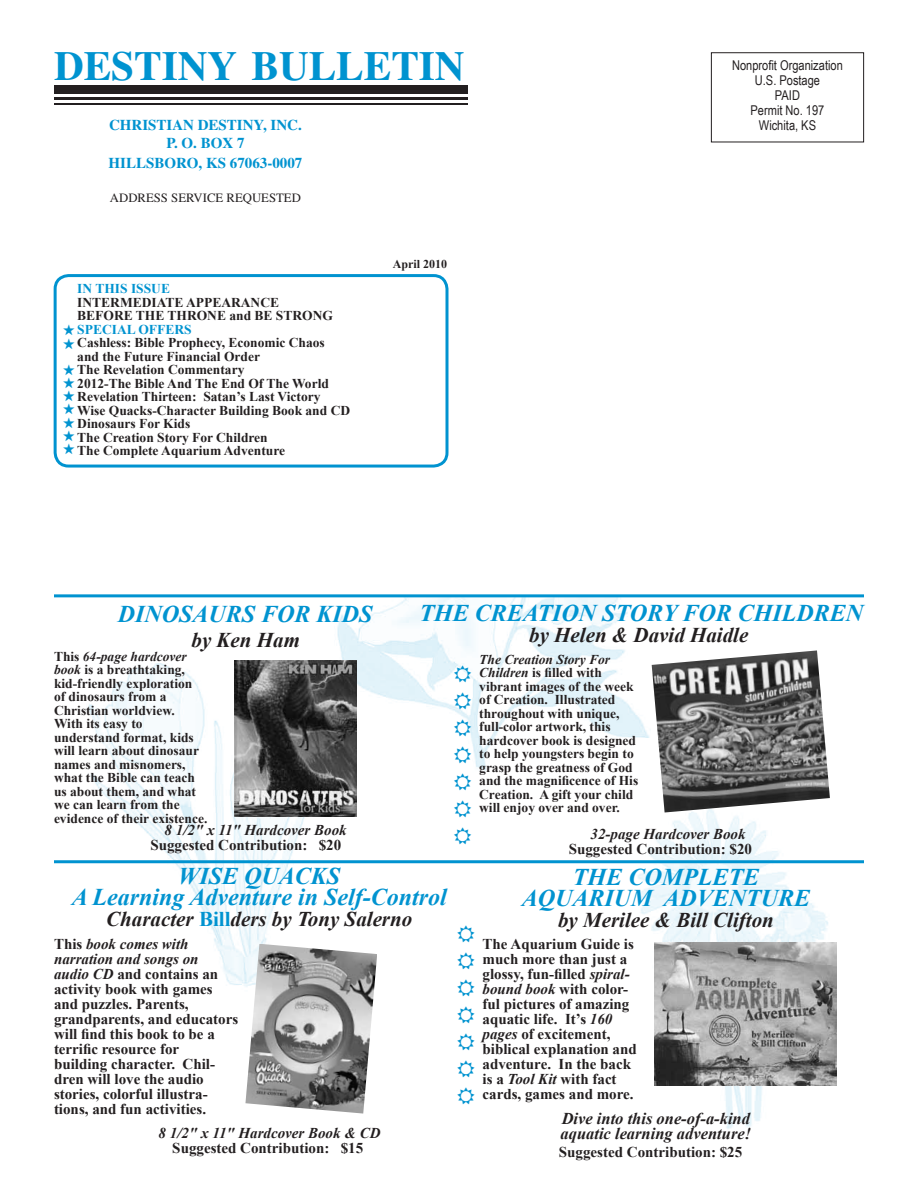
<style>
.page{position:relative;width:918px;height:1188px;background:#fff}
.page>*{position:absolute;margin:0;border:0;box-sizing:border-box;transform-origin:0 0}
.t1{font:700 41.25px "Times";color:#0093d0}
.t2{font:italic 700 24px/21px "Times New Roman";color:#0093d0;text-align:center}
.t3{font:italic 700 21px "Times New Roman";color:#231f20}
.t4{font:italic 700 16.5px/15px "Times New Roman";color:#231f20}
.t5{font:700 15px/15px "Times New Roman";color:#231f20}
.t6{font:italic 700 15px "Times New Roman";color:#231f20}
.t7{font:700 15px/18px "Times";color:#0093d0;text-align:center}
.t8{font:15px/13.2px "Zapf Dingbats";color:#0093d0;text-align:justify}
.t9{font:700 13.5px/13.5px "Times New Roman";color:#231f20}
.t10{font:13.5px/15px "Arial Narrow";color:#231f20;text-align:center}
.t11{font:700 13.5px "Times New Roman";color:#0093d0}
.t12{font:12.75px "Times";color:#231f20}
.t13{font:700 12px "Times New Roman";color:#231f20}
.s1{font-style:italic}
.s2{font-style:normal;color:#0093d0}
</style>
<div class="page">
<img style="left:54px;top:597px;width:810px;height:532px">
<div style="left:711px;top:52px;width:153px;height:90px;border:1px solid #231f20"></div>
<div style="left:54px;top:85px;width:413px;height:9px;background:#231f20"></div>
<hr style="left:54px;top:97px;width:413px;height:3px;background:#231f20">
<hr style="left:54px;top:103px;width:413px;height:2px;background:#231f20">
<div style="left:54px;top:274px;width:394px;height:194px;border:3px solid #0093d0;border-radius:14px"></div>
<hr style="left:54px;top:594px;width:810px;height:3px;background:#0093d0">
<hr style="left:54px;top:860px;width:810px;height:3px;background:#0093d0">
<img style="left:234px;top:660px;width:122px;height:156px">
<img style="left:652px;top:650px;width:178px;height:163px">
<img style="left:245px;top:944px;width:132px;height:170px">
<img style="left:654px;top:943px;width:183px;height:143px">
<svg style="left:454px;top:666px;width:17px;height:17px"></svg>
<svg style="left:454px;top:693px;width:17px;height:17px"></svg>
<svg style="left:454px;top:720px;width:17px;height:17px"></svg>
<svg style="left:454px;top:747px;width:17px;height:17px"></svg>
<svg style="left:454px;top:774px;width:17px;height:17px"></svg>
<svg style="left:454px;top:801px;width:17px;height:17px"></svg>
<svg style="left:454px;top:828px;width:17px;height:17px"></svg>
<svg style="left:458px;top:926px;width:17px;height:17px"></svg>
<svg style="left:458px;top:953px;width:17px;height:17px"></svg>
<svg style="left:458px;top:980px;width:17px;height:17px"></svg>
<svg style="left:458px;top:1007px;width:17px;height:17px"></svg>
<svg style="left:458px;top:1034px;width:17px;height:17px"></svg>
<svg style="left:458px;top:1061px;width:17px;height:17px"></svg>
<svg style="left:458px;top:1088px;width:17px;height:17px"></svg>
<h1 class="t1" style="left:54px;top:41px;width:412px">DESTINY BULLETIN</h1>
<p class="t7" style="left:109px;top:116px;width:194px">CHRISTIAN DESTINY, INC.<br>P. O. BOX 7</p>
<p class="t7" style="left:109px;top:154px;width:195px">HILLSBORO, KS 67063-0007</p>
<p class="t12" style="left:110px;top:190px;width:192px">ADDRESS SERVICE REQUESTED</p>
<p class="t11" style="left:77px;top:279px;width:84px">IN THIS ISSUE</p>
<p class="t9" style="left:77px;top:295px;width:10px">INTE</p>
<p class="t9" style="left:110px;top:295px;width:95px">RMEDIATE APPE</p>
<p class="t9" style="left:221px;top:295px;width:58px">ARANCE</p>
<p class="t9" style="left:77px;top:308px;width:69px">BEFORE THE</p>
<p class="t9" style="left:168px;top:308px;width:40px">THRONE</p>
<p class="t9" style="left:229px;top:308px;width:105px">and BE STRONG</p>
<p class="t11" style="left:77px;top:320px;width:116px">SPECIAL OFFERS</p>
<p class="t9" style="left:77px;top:335px;width:274px">Cashless: Bible Prophecy, Economic Chaos<br>and the Future Financial Order<br>The Revelation Commentary<br>2012-The Bible And The End Of The World Revelation Thirteen: Satan’s Last Victory Wise Quacks-Character Building Book and CD Dinosaurs For Kids<br>The Creation Story For Children<br>The Complete Aquarium Adventure</p>
<p class="t8" style="left:63px;top:363px;width:14px">★ ★ ★ ★ ★ ★ ★</p>
<p class="t13" style="left:393px;top:256px;width:56px">April 2010</p>
<p class="t10" style="left:732px;top:58px;width:112px">Nonprofit Organization<br>U.S. Postage<br>PAID<br>Permit No. 197<br>Wichita, KS</p>
<h2 class="t2" style="left:118px;top:602px;width:256px">DINOSAURS FOR KIDS</h2>
<h3 class="t3" style="left:192px;top:625px;width:110px">by Ken Ham</h3>
<p class="t9" style="left:54px;top:649px;width:155px">This <span class="s1">64-page hardcover book</span> is a breathtaking, kid-friendly exploration<br>of dinosaurs from a<br>Christian worldview.<br>With its easy to understand format, kids will learn about dinosaur names and misnomers, what the Bible can teach us about them, and what we can learn from the evidence of their existence.</p>
<p class="t6" style="left:165px;top:819px;width:184px">8 1/2" x 11" Hardcover Book</p>
<p class="t5" style="left:150px;top:837px;width:192px">Suggested Contribution: $20</p>
<h2 class="t2" style="left:420px;top:601px;width:445px">THE CREATION STORY FOR CHILDREN</h2>
<h3 class="t3" style="left:529px;top:620px;width:221px">by Helen &amp; David Haidle</h3>
<p class="t9" style="left:479px;top:652px;width:161px"><span class="s1">The Creation Story For<br>Children</span> is filled with vibrant images of the week of Creation. Illustrated throughout with unique, full-color artwork, this hardcover book is designed to help youngsters begin to grasp the greatness of God and the magnificence of His<br>Creation. A gift your child will enjoy over and over.</p>
<p class="t6" style="left:591px;top:824px;width:156px">32-page Hardcover Book</p>
<p class="t5" style="left:569px;top:841px;width:185px">Suggested Contribution: $20</p>
<h2 class="t2" style="left:72px;top:865px;width:377px">WISE QUACKS<br>A Learning Adventure in Self-Control</h2>
<h3 class="t3" style="left:106px;top:905px;width:308px">Character <span class="s2">Bill</span>ders by Tony Salerno</h3>
<p class="t5" style="left:54px;top:936px;width:186px">This <span class="s1">book comes with narration and songs on<br>audio CD</span> and contains an activity book with games and puzzles. Parents, grandparents, and educators will find this book to be a terrific resource for<br>building character. Chil&shy;dren will love the audio stories, colorful illustra&shy;tions, and fun activities.</p>
<p class="t6" style="left:159px;top:1123px;width:224px">8 1/2" x 11" Hardcover Book &amp; CD</p>
<p class="t5" style="left:172px;top:1141px;width:192px">Suggested Contribution: $15</p>
<h2 class="t2" style="left:522px;top:865px;width:290px">THE COMPLETE<br>AQUARIUM ADVENTURE</h2>
<h3 class="t3" style="left:558px;top:905px;width:217px">by Merilee &amp; Bill Clifton</h3>
<p class="t5" style="left:483px;top:936px;width:156px">The Aquarium Guide is much more than just a glossy, fun-filled <span class="s1">spiral&shy;bound book</span> with color&shy;ful pictures of amazing aquatic life. It’s <span class="s1">160 pages</span> of excitement, biblical explanation and adventure. In the back is a <span class="s1">Tool Kit</span> with fact cards, games and more.</p>
<p class="t4" style="left:561px;top:1110px;width:192px">Dive into this one-of-a-kind aquatic learning adventure!</p>
<p class="t5" style="left:559px;top:1144px;width:185px">Suggested Contribution: $25</p>
</div>
